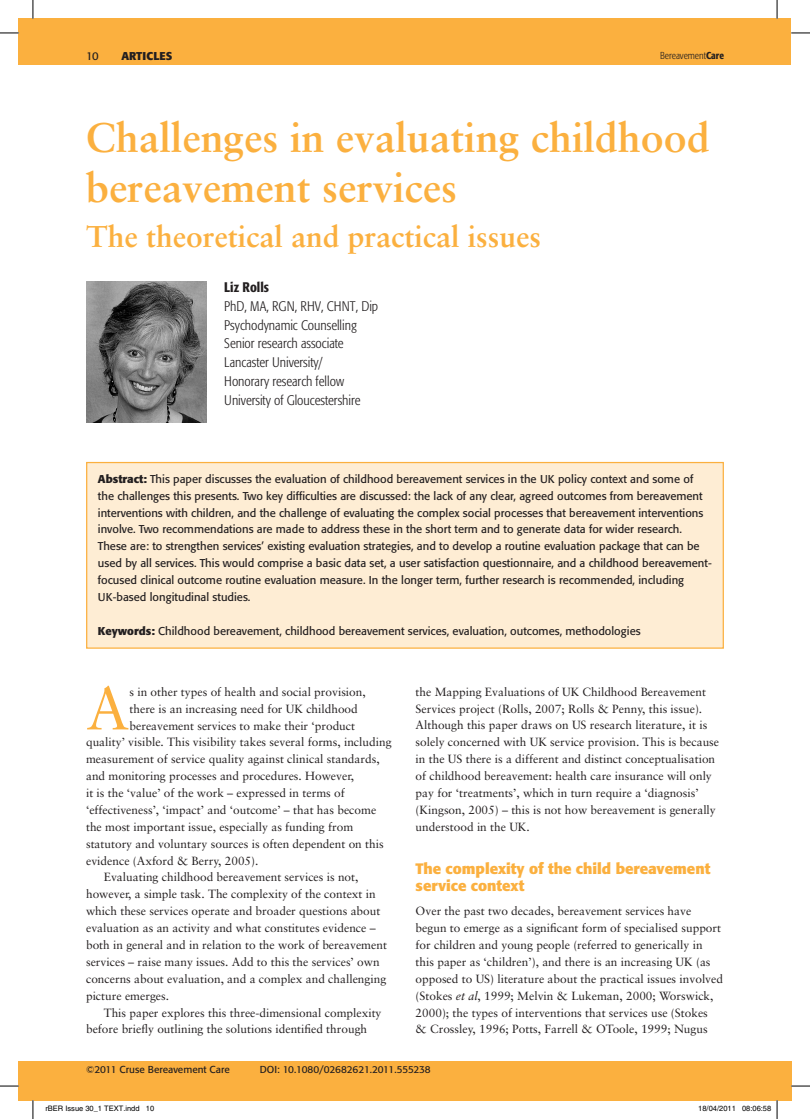
<style>
.page{position:relative;width:810px;height:1119px;background:#fff}
.page>*{position:absolute;margin:0;border:0;box-sizing:border-box;transform-origin:0 0}
.t1{font:60.25px "Sabon";color:#fbb03f}
.t2{font:700 41.25px/50px "Sabon";color:#fbb03f}
.t3{font:700 30px "Sabon";color:#fbb03f}
.t4{font:700 15px/16.9px "Formata";color:#fbb03f}
.t5{font:300 condensed 13.75px/18.8px "Formata";color:#231f20}
.t6{font:500 condensed 13.75px "Formata";color:#231f20}
.t7{font:11.88px/16.9px "Sabon";color:#231f20}
.t8{font:11.25px/16.9px "Formata";color:#231f20}
.t9{font:700 11.25px "Formata";color:#231f20}
.t10{font:10px "Formata";letter-spacing:-.02em;color:#231f20}
.t11{font:10px "Formata";color:#231f20}
.t12{font:300 condensed 10px "Formata";color:#231f20}
.t13{font:7.5px "Helvetica";color:#000}
.s1{font-weight:500}
.s2{font-weight:700}
.s3{font-style:italic}
</style>
<div class="page">
<div style="left:19px;top:19px;width:758px;height:46px;background:#fbb03f"></div>
<div style="left:19px;top:1060px;width:758px;height:39px;background:#fbb03f"></div>
<div style="left:87px;top:462px;width:636px;height:186px;background:#feedd4"></div>
<div style="left:86px;top:462px;width:638px;height:186px;border:1px solid #fbb03f"></div>
<img style="left:86px;top:281px;width:121px;height:142px">
<div style="left:776px;top:19px;width:15px;height:46px;background:#fbb03f"></div>
<div style="left:777px;top:1060px;width:14px;height:39px;background:#fbb03f"></div>
<svg style="left:0;top:32px;width:19px;height:2px"></svg>
<svg style="left:791px;top:32px;width:19px;height:2px"></svg>
<svg style="left:0;top:1085px;width:19px;height:1px"></svg>
<svg style="left:791px;top:1085px;width:19px;height:1px"></svg>
<svg style="left:32px;top:0;width:2px;height:19px"></svg>
<svg style="left:32px;top:1099px;width:2px;height:19px"></svg>
<svg style="left:776px;top:0;width:2px;height:19px"></svg>
<svg style="left:742px;top:1099px;width:36px;height:19px"></svg>
<p class="t8" style="left:86px;top:47px;width:14px">10</p>
<p class="t9" style="left:122px;top:49px;width:52px">ARTICLES</p>
<p class="t12" style="left:660px;top:49px;width:65px">Bereavement<span class="s1">Care</span></p>
<h2 class="t2" style="left:86px;top:111px;width:625px">Challenges in evaluating childhood bereavement services</h2>
<h3 class="t3" style="left:86px;top:218px;width:457px">The theoretical and practical issues</h3>
<p class="t6" style="left:224px;top:279px;width:46px">Liz Rolls</p>
<p class="t5" style="left:224px;top:297px;width:156px">PhD, MA, RGN, RHV, CHNT, Dip<br>Psychodynamic Counselling<br>Senior research associate<br>Lancaster University/<br>Honorary research fellow<br>University of Gloucestershire</p>
<p class="t8" style="left:98px;top:470px;width:615px"><span class="s2">Abstract:</span> This paper discusses the evaluation of childhood bereavement services in the UK policy context and some of the challenges this presents. Two key difficulties are discussed: the lack of any clear, agreed outcomes from bereavement interventions with children, and the challenge of evaluating the complex social processes that bereavement interventions involve. Two recommendations are made to address these in the short term and to generate data for wider research.<br>These are: to strengthen services’ existing evaluation strategies, and to develop a routine evaluation package that can be used by all services. This would comprise a basic data set, a user satisfaction questionnaire, and a childhood bereavement&shy;focused clinical outcome routine evaluation measure. In the longer term, further research is recommended, including UK-based longitudinal studies.</p>
<p class="t8" style="left:98px;top:622px;width:544px"><span class="s2">Keywords:</span> Childhood bereavement, childhood bereavement services, evaluation, outcomes, methodologies</p>
<h1 class="t1" style="left:86px;top:672px;width:45px">A</h1>
<p class="t7" style="left:129px;top:683px;width:238px">s in other types of health and social provision,</p>
<p class="t7" style="left:129px;top:699px;width:230px">there is an increasing need for UK childhood</p>
<p class="t7" style="left:129px;top:716px;width:227px">bereavement services to make their ‘product</p>
<p class="t7" style="left:86px;top:733px;width:307px">quality’ visible. This visibility takes several forms, including</p>
<p class="t7" style="left:86px;top:750px;width:295px">measurement of service quality against clinical standards,</p>
<p class="t7" style="left:86px;top:767px;width:269px">and monitoring processes and procedures. However,</p>
<p class="t7" style="left:86px;top:784px;width:260px">it is the ‘value’ of the work – expressed in terms of</p>
<p class="t7" style="left:86px;top:801px;width:292px">‘effectiveness’, ‘impact’ and ‘outcome’ – that has become</p>
<p class="t7" style="left:86px;top:818px;width:269px">the most important issue, especially as funding from</p>
<p class="t7" style="left:86px;top:834px;width:299px">statutory and voluntary sources is often dependent on this</p>
<p class="t7" style="left:86px;top:851px;width:174px">evidence (Axford &amp; Berry, 2005).</p>
<p class="t7" style="left:104px;top:868px;width:256px">Evaluating childhood bereavement services is not,</p>
<p class="t7" style="left:86px;top:885px;width:291px">however, a simple task. The complexity of the context in</p>
<p class="t7" style="left:86px;top:902px;width:296px">which these services operate and broader questions about</p>
<p class="t7" style="left:86px;top:919px;width:291px">evaluation as an activity and what constitutes evidence –</p>
<p class="t7" style="left:86px;top:936px;width:302px">both in general and in relation to the work of bereavement</p>
<p class="t7" style="left:86px;top:953px;width:295px">services – raise many issues. Add to this the services’ own</p>
<p class="t7" style="left:86px;top:969px;width:302px">concerns about evaluation, and a complex and challenging</p>
<p class="t7" style="left:86px;top:986px;width:85px">picture emerges.</p>
<p class="t7" style="left:104px;top:1003px;width:279px">This paper explores this three-dimensional complexity</p>
<p class="t7" style="left:86px;top:1020px;width:283px">before briefly outlining the solutions identified through</p>
<p class="t7" style="left:416px;top:683px;width:305px">the Mapping Evaluations of UK Childhood Bereavement Services project (Rolls, 2007; Rolls &amp; Penny, this issue).<br>Although this paper draws on US research literature, it is solely concerned with UK service provision. This is because in the US there is a different and distinct conceptualisation of childhood bereavement: health care insurance will only pay for ‘treatments’, which in turn require a ‘diagnosis’ (Kingson, 2005) – this is not how bereavement is generally understood in the UK.</p>
<p class="t4" style="left:416px;top:860px;width:296px">The complexity of the child bereavement service context</p>
<p class="t7" style="left:416px;top:902px;width:309px">Over the past two decades, bereavement services have begun to emerge as a significant form of specialised support for children and young people (referred to generically in this paper as ‘children’), and there is an increasing UK (as opposed to US) literature about the practical issues involved (Stokes <span class="s3">et al</span>, 1999; Melvin &amp; Lukeman, 2000; Worswick, 2000); the types of interventions that services use (Stokes<br>&amp; Crossley, 1996; Potts, Farrell &amp; OToole, 1999; Nugus</p>
<p class="t11" style="left:86px;top:1062px;width:145px">©2011 Cruse Bereavement Care</p>
<p class="t10" style="left:260px;top:1062px;width:172px">DOI: 10.1080/02682621.2011.555238</p>
<p class="t13" style="left:45px;top:1104px;width:110px">rBER Issue 30_1 TEXT.indd 10</p>
<p class="t13" style="left:698px;top:1104px;width:74px">18/04/2011 08:06:58</p>
</div>
